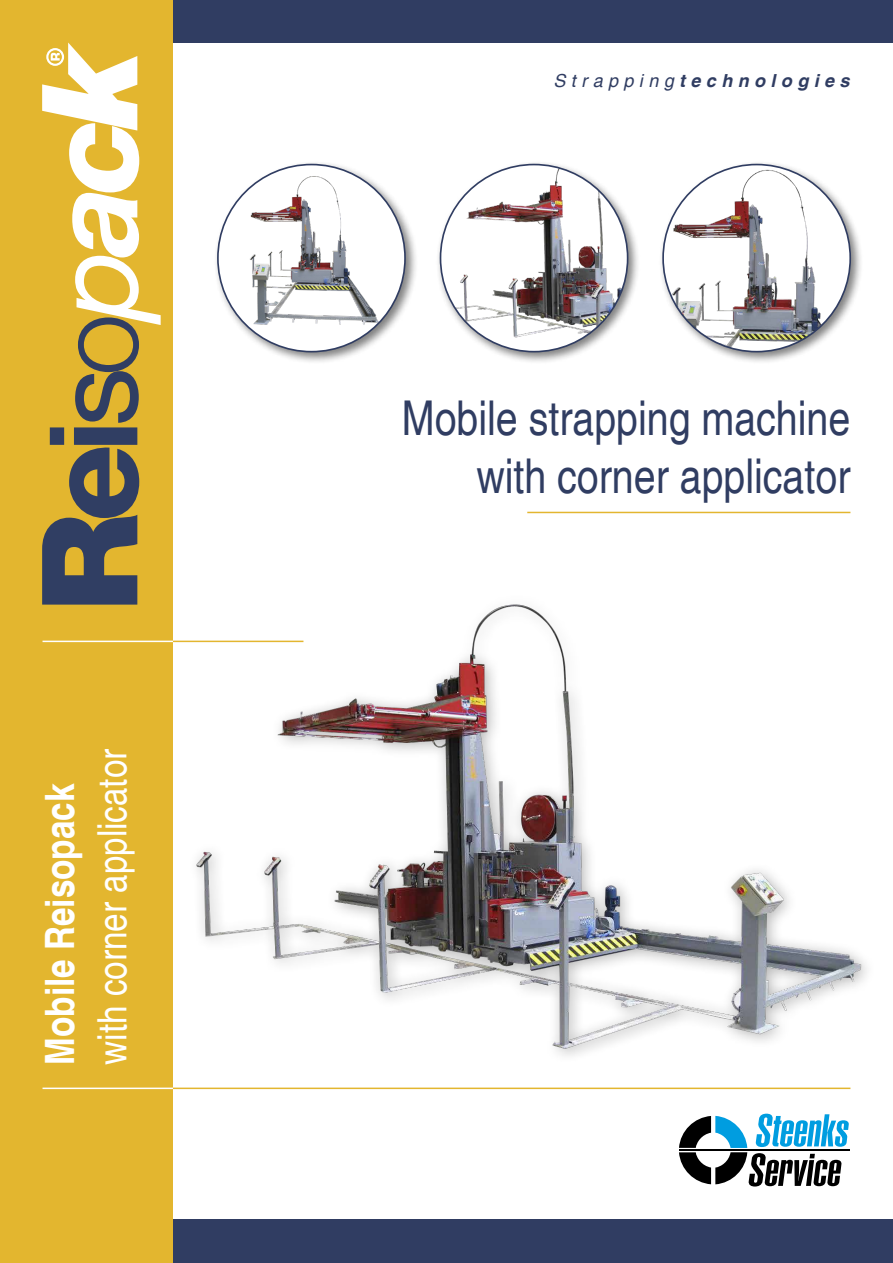
<style>
.page{position:relative;width:893px;height:1263px;background:#fff}
.page>*{position:absolute;margin:0;border:0;box-sizing:border-box;transform-origin:0 0}
.t1{font:condensed 48px/57.6px "Helvetica";color:#303d62;text-align:right}
.t2{font:condensed 40.5px "Helvetica";color:#fff}
.t3{font:700 condensed 40.5px "Helvetica";color:#fff}
.t4{font:italic 700 18px "Helvetica";letter-spacing:.3em;color:#303d62}
.s1{font-weight:400}
</style>
<div class="page">
<div style="left:0;top:1220px;width:893px;height:43px;background:#303d62"></div>
<div style="left:0;top:0;width:893px;height:43px;background:#303d62"></div>
<div style="left:0;top:0;width:173px;height:1263px;background:#e3b62f"></div>
<svg style="left:42px;top:43px;width:119px;height:562px"></svg>
<hr style="left:172px;top:1087px;width:678px;height:2px;background:#e3b62f">
<hr style="left:527px;top:512px;width:323px;height:1px;background:#e3b62f">
<hr style="left:43px;top:1087px;width:130px;height:2px;background:#fff">
<hr style="left:43px;top:641px;width:130px;height:1px;background:#fff">
<svg style="left:679px;top:1114px;width:170px;height:72px"></svg>
<div style="left:658px;top:160px;width:205px;height:205px;background:#000;opacity:.5"></div>
<img style="left:663px;top:165px;width:187px;height:187px;border-radius:94px">
<div style="left:436px;top:160px;width:205px;height:205px;background:#000;opacity:.5"></div>
<img style="left:440px;top:165px;width:188px;height:187px;border-radius:94px">
<div style="left:213px;top:160px;width:205px;height:205px;background:#000;opacity:.5"></div>
<div style="left:218px;top:165px;width:187px;height:187px;background:#fff;border-radius:50%"></div>
<img style="left:218px;top:169px;width:187px;height:161px">
<img style="left:169px;top:604px;width:698px;height:452px">
<p class="t3" style="left:35px;top:1064px;width:282px;rotate:-90deg">Mobile Reisopack</p>
<p class="t2" style="left:89px;top:1064px;width:317px;rotate:-90deg">with corner applicator</p>
<p class="t4" style="left:553px;top:69px;width:298px"><span class="s1">Strapping</span>technologies</p>
<p class="t1" style="left:402px;top:390px;width:450px">Mobile strapping machine with corner applicator</p>
</div>
